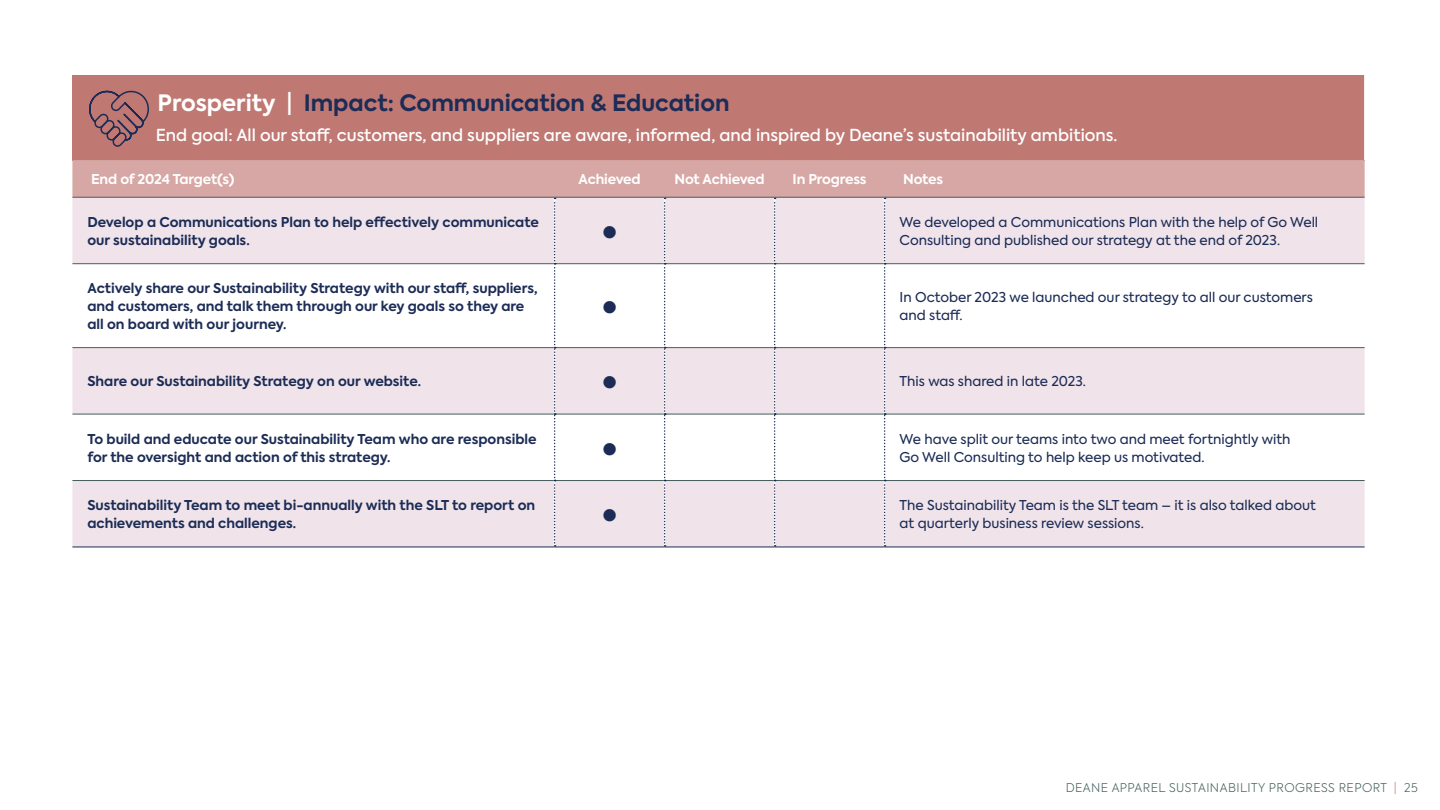
<style>
.page{position:relative;width:1440px;height:810px;background:#fff}
.page>*{position:absolute;margin:0;border:0;box-sizing:border-box;transform-origin:0 0}
.t1{font:700 37.5px "Axiforma";color:#1c2c56}
.t2{font:700 22.5px "Axiforma";color:#1c2c56}
.t3{font:500 16.5px "Axiforma";color:#fff}
.t4{font:700 13.5px/18px "Axiforma";color:#1c2c56}
.t5{font:13.5px/18px "Axiforma";color:#1c2c56}
.t6{font:700 13.5px "Axiforma";letter-spacing:-.015em;color:#fff}
.t7{font:300 12px "Axiforma";letter-spacing:.04em;color:#445e5b}
.s1{color:#fff}
.s2{font-weight:500;color:#fff}
.s3{color:#c07873}
</style>
<div class="page">
<div style="left:72px;top:75px;width:1293px;height:85px;background:#c07873"></div>
<div style="left:72px;top:160px;width:1293px;height:37px;background:#d6a7a4"></div>
<svg style="left:72px;top:198px;width:1293px;height:349px;fill:#f0e4ea"></svg>
<hr style="left:72px;top:197px;width:483px;height:1px;background:#445e5b">
<hr style="left:555px;top:197px;width:110px;height:1px;background:#445e5b">
<hr style="left:665px;top:197px;width:110px;height:1px;background:#445e5b">
<hr style="left:775px;top:197px;width:110px;height:1px;background:#445e5b">
<hr style="left:885px;top:197px;width:480px;height:1px;background:#445e5b">
<hr style="left:72px;top:263px;width:482px;height:1px;background:#445e5b">
<hr style="left:555px;top:263px;width:109px;height:1px;background:#445e5b">
<hr style="left:665px;top:263px;width:109px;height:1px;background:#445e5b">
<hr style="left:775px;top:263px;width:109px;height:1px;background:#445e5b">
<hr style="left:885px;top:263px;width:480px;height:1px;background:#445e5b">
<hr style="left:1364px;top:75px;width:1px;height:85px;background:#fff">
<hr style="left:72px;top:347px;width:482px;height:1px;background:#445e5b">
<hr style="left:555px;top:347px;width:109px;height:1px;background:#445e5b">
<hr style="left:665px;top:347px;width:109px;height:1px;background:#445e5b">
<hr style="left:775px;top:347px;width:109px;height:1px;background:#445e5b">
<hr style="left:885px;top:347px;width:480px;height:1px;background:#445e5b">
<hr style="left:72px;top:414px;width:482px;height:1px;background:#445e5b">
<hr style="left:555px;top:414px;width:109px;height:1px;background:#445e5b">
<hr style="left:665px;top:414px;width:109px;height:1px;background:#445e5b">
<hr style="left:775px;top:414px;width:109px;height:1px;background:#445e5b">
<hr style="left:885px;top:414px;width:480px;height:1px;background:#445e5b">
<hr style="left:72px;top:480px;width:482px;height:1px;background:#445e5b">
<hr style="left:555px;top:480px;width:109px;height:1px;background:#445e5b">
<hr style="left:665px;top:480px;width:109px;height:1px;background:#445e5b">
<hr style="left:775px;top:480px;width:109px;height:1px;background:#445e5b">
<hr style="left:885px;top:480px;width:480px;height:1px;background:#445e5b">
<svg style="left:554px;top:198px;width:2px;height:349px"></svg>
<svg style="left:664px;top:198px;width:2px;height:349px"></svg>
<svg style="left:774px;top:198px;width:2px;height:349px"></svg>
<svg style="left:884px;top:198px;width:2px;height:349px"></svg>
<hr style="left:72px;top:547px;width:483px;height:1px;background:#1c2c56">
<hr style="left:555px;top:547px;width:110px;height:1px;background:#1c2c56">
<hr style="left:665px;top:547px;width:110px;height:1px;background:#1c2c56">
<hr style="left:775px;top:547px;width:110px;height:1px;background:#1c2c56">
<hr style="left:885px;top:547px;width:480px;height:1px;background:#1c2c56">
<svg style="left:89px;top:90px;width:60px;height:57px"></svg>
<h2 class="t2" style="left:158px;top:88px;width:573px"><span class="s1">Prosperity</span> <span class="s2">|</span> Impact: Communication &amp; Education</h2>
<p class="t3" style="left:156px;top:124px;width:963px">End goal: All our staff, customers, and suppliers are aware, informed, and inspired by Deane’s sustainability ambitions.</p>
<p class="t6" style="left:91px;top:170px;width:145px">End of 2024 Target(s)</p>
<p class="t6" style="left:579px;top:170px;width:64px">Achieved</p>
<p class="t6" style="left:675px;top:170px;width:92px">Not Achieved</p>
<p class="t6" style="left:793px;top:170px;width:75px">In Progress</p>
<p class="t6" style="left:903px;top:170px;width:42px">Notes</p>
<p class="t4" style="left:87px;top:213px;width:453px">Develop a Communications Plan to help effectively communicate our sustainability goals.</p>
<h1 class="t1" style="left:601px;top:206px;width:19px">•</h1>
<p class="t5" style="left:900px;top:213px;width:420px">We developed a Communications Plan with the help of Go Well<br>Consulting and published our strategy at the end of 2023.</p>
<p class="t4" style="left:87px;top:279px;width:452px">Actively share our Sustainability Strategy with our staff, suppliers, and customers, and talk them through our key goals so they are all on board with our journey.</p>
<h1 class="t1" style="left:601px;top:281px;width:19px">•</h1>
<p class="t5" style="left:900px;top:288px;width:415px">In October 2023 we launched our strategy to all our customers and staff.</p>
<p class="t4" style="left:87px;top:372px;width:335px">Share our Sustainability Strategy on our website.</p>
<h1 class="t1" style="left:601px;top:356px;width:19px">•</h1>
<p class="t5" style="left:900px;top:372px;width:188px">This was shared in late 2023.</p>
<p class="t4" style="left:87px;top:430px;width:451px">To build and educate our Sustainability Team who are responsible for the oversight and action of this strategy.</p>
<h1 class="t1" style="left:601px;top:423px;width:19px">•</h1>
<p class="t5" style="left:900px;top:430px;width:392px">We have split our teams into two and meet fortnightly with<br>Go Well Consulting to help keep us motivated.</p>
<p class="t4" style="left:87px;top:496px;width:449px">Sustainability Team to meet bi-annually with the SLT to report on achievements and challenges.</p>
<h1 class="t1" style="left:601px;top:489px;width:19px">•</h1>
<p class="t5" style="left:900px;top:496px;width:418px">The Sustainability Team is the SLT team – it is also talked about at quarterly business review sessions.</p>
<p class="t7" style="left:1066px;top:780px;width:354px">DEANE APPAREL SUSTAINABILITY PROGRESS REPORT <span class="s3">|</span> 25</p>
</div>
